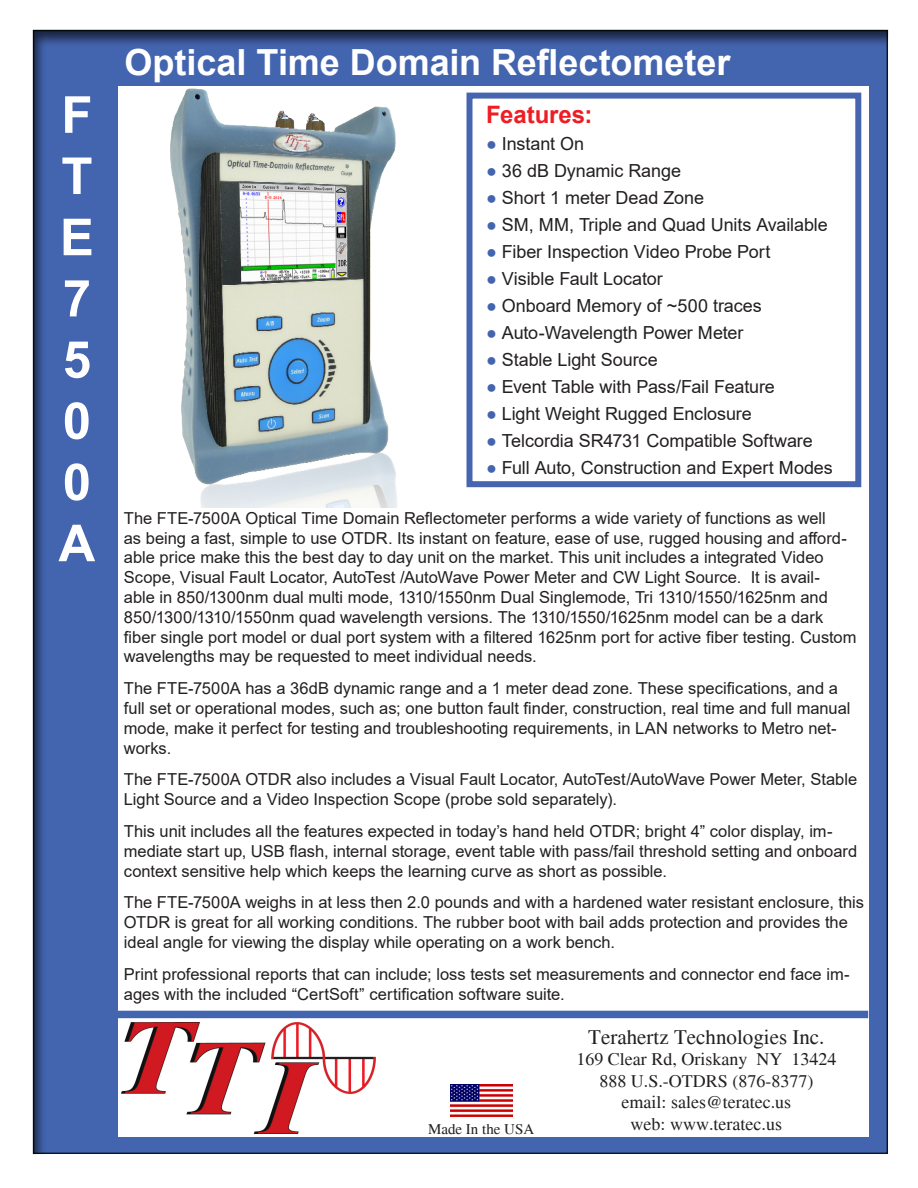
<style>
.page{position:relative;width:918px;height:1188px;background:#fff}
.page>*{position:absolute;margin:0;border:0;box-sizing:border-box;transform-origin:0 0}
.t1{font:700 51px "Arial";color:#fff}
.t2{font:700 36px "Arial";letter-spacing:-.005em;color:#fff}
.t3{font:700 24px "Arial";color:#ee1d23}
.t4{font:21px "Times";color:#231f20}
.t5{font:18px "Arial";letter-spacing:-.005em;color:#231f20}
.t6{font:18px "Times";color:#231f20}
.t7{font:16.5px/19.8px "Arial";color:#231f20}
.t8{font:15px "Times";color:#231f20}
.s1{color:#4364af}
</style>
<div class="page">
<div style="left:28px;top:17px;width:861px;height:1138px;background:#231f20;opacity:.75"></div>
<div style="left:119px;top:87px;width:750px;height:1050px;background:#fff"></div>
<img style="left:450px;top:1084px;width:62px;height:33px">
<div style="left:112px;top:1011px;width:756px;height:7px;background:#4364af"></div>
<div style="left:466px;top:93px;width:395px;height:394px;border:6px solid #4764af"></div>
<img style="left:121px;top:1022px;width:255px;height:112px">
<img style="left:144px;top:78px;width:349px;height:430px">
<p class="t1" style="left:61px;top:79px;width:33px">F</p>
<p class="t1" style="left:61px;top:140px;width:33px">T</p>
<p class="t1" style="left:60px;top:201px;width:36px">E</p>
<p class="t1" style="left:63px;top:263px;width:30px">7</p>
<p class="t1" style="left:63px;top:324px;width:30px">5</p>
<p class="t1" style="left:63px;top:385px;width:30px">0</p>
<p class="t1" style="left:63px;top:446px;width:30px">0</p>
<p class="t1" style="left:59px;top:507px;width:38px">A</p>
<p class="t2" style="left:124px;top:37px;width:607px">Optical Time Domain Reflectometer</p>
<p class="t3" style="left:486px;top:98px;width:108px">Features:</p>
<p class="t5" style="left:486px;top:131px;width:100px"><span class="s1">●</span> Instant On</p>
<p class="t5" style="left:486px;top:158px;width:197px"><span class="s1">●</span> 36 dB Dynamic Range</p>
<p class="t5" style="left:486px;top:185px;width:220px"><span class="s1">●</span> Short 1 meter Dead Zone</p>
<p class="t5" style="left:486px;top:212px;width:343px"><span class="s1">●</span> SM, MM, Triple and Quad Units Available</p>
<p class="t5" style="left:486px;top:239px;width:286px"><span class="s1">●</span> Fiber Inspection Video Probe Port</p>
<p class="t5" style="left:486px;top:266px;width:178px"><span class="s1">●</span> Visible Fault Locator</p>
<p class="t5" style="left:486px;top:293px;width:277px"><span class="s1">●</span> Onboard Memory of ~500 traces</p>
<p class="t5" style="left:486px;top:320px;width:259px"><span class="s1">●</span> Auto-Wavelength Power Meter</p>
<p class="t5" style="left:486px;top:347px;width:173px"><span class="s1">●</span> Stable Light Source</p>
<p class="t5" style="left:486px;top:374px;width:290px"><span class="s1">●</span> Event Table with Pass/Fail Feature</p>
<p class="t5" style="left:486px;top:401px;width:267px"><span class="s1">●</span> Light Weight Rugged Enclosure</p>
<p class="t5" style="left:486px;top:428px;width:328px"><span class="s1">●</span> Telcordia SR4731 Compatible Software</p>
<p class="t5" style="left:486px;top:455px;width:348px"><span class="s1">●</span> Full Auto, Construction and Expert Modes</p>
<p class="t7" style="left:124px;top:508px;width:734px">The FTE-7500A Optical Time Domain Reflectometer performs a wide variety of functions as well<br>as being a fast, simple to use OTDR. Its instant on feature, ease of use, rugged housing and afford&shy;able price make this the best day to day unit on the market. This unit includes a integrated Video Scope, Visual Fault Locator, AutoTest /AutoWave Power Meter and CW Light Source. It is avail-<br>able in 850/1300nm dual multi mode, 1310/1550nm Dual Singlemode, Tri 1310/1550/1625nm and 850/1300/1310/1550nm quad wavelength versions. The 1310/1550/1625nm model can be a dark fiber single port model or dual port system with a filtered 1625nm port for active fiber testing. Custom wavelengths may be requested to meet individual needs.</p>
<p class="t7" style="left:124px;top:678px;width:728px">The FTE-7500A has a 36dB dynamic range and a 1 meter dead zone. These specifications, and a full set or operational modes, such as; one button fault finder, construction, real time and full manual mode, make it perfect for testing and troubleshooting requirements, in LAN networks to Metro net&shy;works.</p>
<p class="t7" style="left:124px;top:770px;width:735px">The FTE-7500A OTDR also includes a Visual Fault Locator, AutoTest/AutoWave Power Meter, Stable<br>Light Source and a Video Inspection Scope (probe sold separately).</p>
<p class="t7" style="left:124px;top:821px;width:735px">This unit includes all the features expected in today’s hand held OTDR; bright 4” color display, im&shy;mediate start up, USB flash, internal storage, event table with pass/fail threshold setting and onboard context sensitive help which keeps the learning curve as short as possible.</p>
<p class="t7" style="left:124px;top:893px;width:742px">The FTE-7500A weighs in at less then 2.0 pounds and with a hardened water resistant enclosure, this<br>OTDR is great for all working conditions. The rubber boot with bail adds protection and provides the ideal angle for viewing the display while operating on a work bench.</p>
<p class="t7" style="left:124px;top:964px;width:727px">Print professional reports that can include; loss tests set measurements and connector end face im&shy;ages with the included “CertSoft” certification software suite.</p>
<p class="t8" style="left:428px;top:1120px;width:108px">Made In the USA</p>
<p class="t4" style="left:588px;top:1025px;width:238px">Terahertz Technologies Inc.</p>
<p class="t6" style="left:576px;top:1049px;width:261px">169 Clear Rd, Oriskany NY 13424</p>
<p class="t6" style="left:599px;top:1071px;width:215px">888 U.S.-OTDRS (876-8377)</p>
<p class="t6" style="left:622px;top:1092px;width:171px">email: sales@teratec.us</p>
<p class="t6" style="left:631px;top:1114px;width:153px">web: www.teratec.us</p>
</div>
